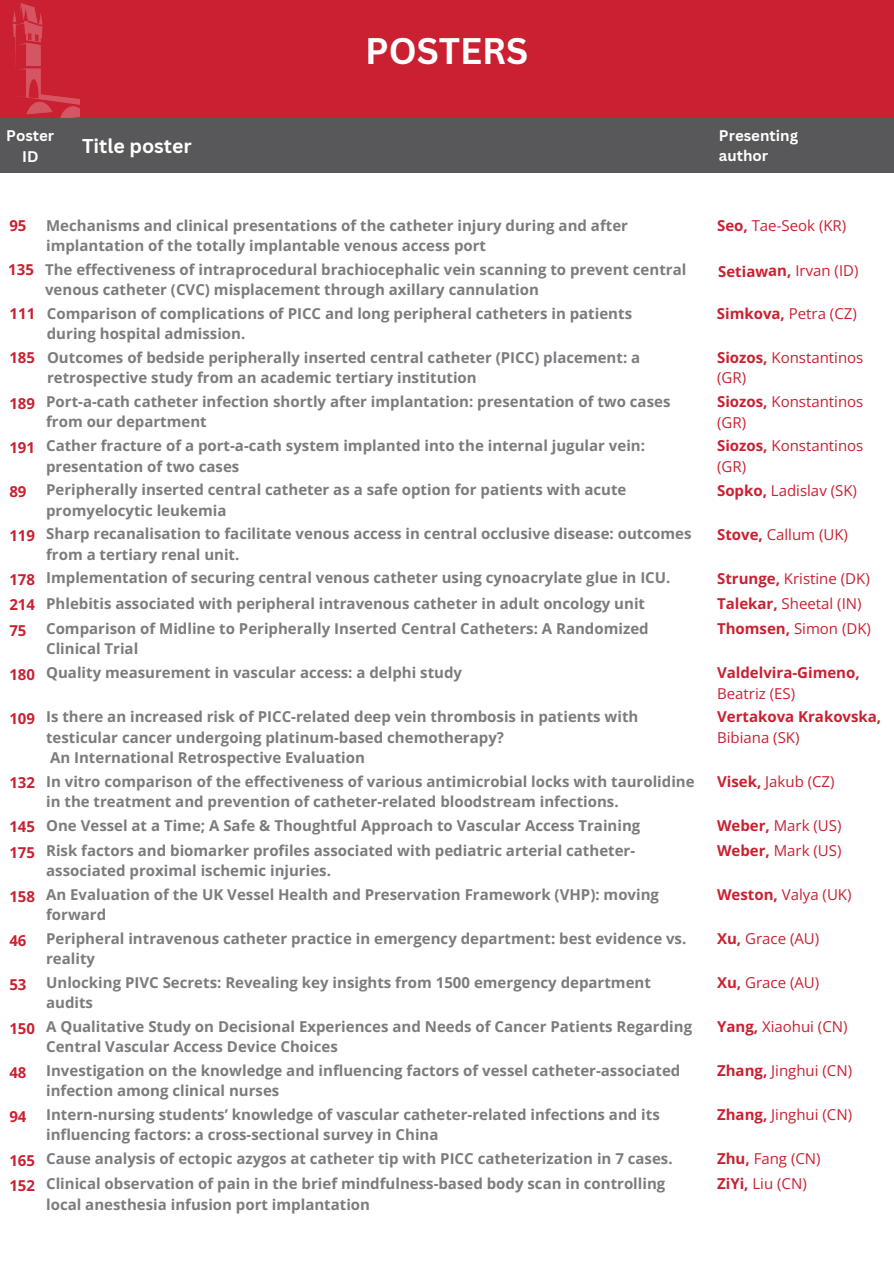
<style>
.page{position:relative;width:894px;height:1264px;background:#fff}
.page>*{position:absolute;margin:0;border:0;box-sizing:border-box;transform-origin:0 0}
.t1{font:700 36px "Canva Sans";color:#fff}
.t2{font:700 19.5px "Canva Sans";color:#fff}
.t3{font:700 15px/20.2px "Open Sans";color:#7b7c7f}
.t4{font:15px/20.2px "Open Sans";color:#ca2031}
.t5{font:700 15px/20.2px "Open Sans";color:#ca2031}
.t6{font:700 15px/20.2px "Canva Sans";color:#fff;text-align:center}
.s1{font-weight:700}
.s2{font-weight:400}
</style>
<div class="page">
<div style="left:0;top:0;width:893px;height:118px;background:#ca2031"></div>
<img style="left:13px;top:3px;width:66px;height:115px">
<div style="left:0;top:118px;width:893px;height:55px;background:#58585a"></div>
<h3 class="t1" style="left:365px;top:26px;width:164px">POSTERS</h3>
<h3 class="t6" style="left:6px;top:125px;width:49px">Poster<br>ID</h3>
<h3 class="t6" style="left:718px;top:125px;width:81px;text-align:left">Presenting author</h3>
<p class="t2" style="left:82px;top:132px;width:111px">Title poster</p>
<h2 class="t3" style="left:46px;top:215px;width:583px">Mechanisms and clinical presentations of the catheter injury during and after implantation of the totally implantable venous access port</h2>
<p class="t5" style="left:9px;top:215px;width:19px">95</p>
<h3 class="t4" style="left:716px;top:215px;width:131px"><span class="s1">Seo,</span> Tae-Seok (KR)</h3>
<h3 class="t3" style="left:45px;top:259px;width:642px">The effectiveness of intraprocedural brachiocephalic vein scanning to prevent central venous catheter (CVC) misplacement through axillary cannulation</h3>
<h3 class="t5" style="left:8px;top:259px;width:27px">135</h3>
<p class="t5" style="left:717px;top:261px;width:142px;rotate:-1deg">Setiawan, <span class="s2">Irvan (ID)</span></p>
<h3 class="t3" style="left:47px;top:303px;width:586px">Comparison of complications of PICC and long peripheral catheters in patients during hospital admission.</h3>
<h3 class="t5" style="left:10px;top:303px;width:27px">111</h3>
<p class="t4" style="left:716px;top:303px;width:141px"><span class="s1">Simkova,</span> Petra (CZ)</p>
<h3 class="t5" style="left:9px;top:347px;width:27px">185</h3>
<h3 class="t3" style="left:47px;top:347px;width:594px">Outcomes of bedside peripherally inserted central catheter (PICC) placement: a retrospective study from an academic tertiary institution</h3>
<p class="t4" style="left:716px;top:347px;width:148px"><span class="s1">Siozos,</span> Konstantinos (GR)</p>
<h3 class="t5" style="left:9px;top:393px;width:27px">189</h3>
<p class="t3" style="left:46px;top:391px;width:625px">Port-a-cath catheter infection shortly after implantation: presentation of two cases from our department</p>
<h1 class="t4" style="left:716px;top:391px;width:148px"><span class="s1">Siozos,</span> Konstantinos (GR)</h1>
<h3 class="t5" style="left:9px;top:437px;width:27px">191</h3>
<p class="t3" style="left:46px;top:435px;width:600px">Cather fracture of a port-a-cath system implanted into the internal jugular vein: presentation of two cases</p>
<h3 class="t4" style="left:716px;top:435px;width:148px"><span class="s1">Siozos,</span> Konstantinos (GR)</h3>
<p class="t3" style="left:46px;top:479px;width:581px">Peripherally inserted central catheter as a safe option for patients with acute promyelocytic leukemia</p>
<h3 class="t5" style="left:9px;top:481px;width:19px">89</h3>
<p class="t4" style="left:716px;top:479px;width:141px"><span class="s1">Sopko,</span> Ladislav (SK)</p>
<p class="t3" style="left:46px;top:523px;width:646px">Sharp recanalisation to facilitate venous access in central occlusive disease: outcomes from a tertiary renal unit.</p>
<h3 class="t5" style="left:9px;top:525px;width:27px">119</h3>
<h3 class="t4" style="left:716px;top:523px;width:132px"><span class="s1">Stove,</span> Callum (UK)</h3>
<h3 class="t5" style="left:9px;top:569px;width:27px">178</h3>
<p class="t3" style="left:46px;top:567px;width:625px">Implementation of securing central venous catheter using cynoacrylate glue in ICU.</p>
<h3 class="t4" style="left:716px;top:567px;width:154px"><span class="s1">Strunge,</span> Kristine (DK)</h3>
<h3 class="t5" style="left:9px;top:594px;width:27px">214</h3>
<p class="t3" style="left:46px;top:593px;width:600px">Phlebitis associated with peripheral intravenous catheter in adult oncology unit</p>
<h3 class="t4" style="left:716px;top:593px;width:146px"><span class="s1">Talekar,</span> Sheetal (IN)</h3>
<p class="t3" style="left:46px;top:618px;width:604px">Comparison of Midline to Peripherally Inserted Central Catheters: A Randomized<br>Clinical Trial</p>
<h3 class="t5" style="left:9px;top:620px;width:19px">75</h3>
<p class="t4" style="left:716px;top:618px;width:155px"><span class="s1">Thomsen,</span> Simon (DK)</p>
<p class="t3" style="left:46px;top:662px;width:417px">Quality measurement in vascular access: a delphi study</p>
<h3 class="t5" style="left:716px;top:662px;width:144px">Valdelvira-Gimeno,<br><span class="s2">Beatriz (ES)</span></h3>
<h3 class="t5" style="left:9px;top:664px;width:27px">180</h3>
<h3 class="t5" style="left:9px;top:708px;width:27px">109</h3>
<p class="t3" style="left:46px;top:706px;width:593px">Is there an increased risk of PICC-related deep vein thrombosis in patients with testicular cancer undergoing platinum-based chemotherapy?<br>An International Retrospective Evaluation</p>
<h3 class="t5" style="left:716px;top:706px;width:166px">Vertakova Krakovska,<br><span class="s2">Bibiana (SK)</span></h3>
<p class="t3" style="left:46px;top:770px;width:650px">In vitro comparison of the effectiveness of various antimicrobial locks with taurolidine in the treatment and prevention of catheter-related bloodstream infections.</p>
<h3 class="t5" style="left:9px;top:772px;width:27px">132</h3>
<h3 class="t4" style="left:716px;top:770px;width:119px"><span class="s1">Visek,</span> Jakub (CZ)</h3>
<h3 class="t5" style="left:9px;top:816px;width:27px">145</h3>
<p class="t3" style="left:46px;top:814px;width:595px">One Vessel at a Time; A Safe &amp; Thoughtful Approach to Vascular Access Training</p>
<h3 class="t4" style="left:716px;top:814px;width:126px"><span class="s1">Weber,</span> Mark (US)</h3>
<p class="t3" style="left:46px;top:840px;width:590px">Risk factors and biomarker profiles associated with pediatric arterial catheter&shy;associated proximal ischemic injuries.</p>
<h3 class="t5" style="left:9px;top:841px;width:27px">175</h3>
<h3 class="t4" style="left:716px;top:840px;width:126px"><span class="s1">Weber,</span> Mark (US)</h3>
<p class="t3" style="left:46px;top:884px;width:614px">An Evaluation of the UK Vessel Health and Preservation Framework (VHP): moving forward</p>
<h3 class="t5" style="left:9px;top:885px;width:27px">158</h3>
<h3 class="t4" style="left:716px;top:884px;width:136px"><span class="s1">Weston,</span> Valya (UK)</h3>
<p class="t3" style="left:46px;top:928px;width:641px">Peripheral intravenous catheter practice in emergency department: best evidence vs. reality</p>
<h3 class="t5" style="left:9px;top:929px;width:19px">46</h3>
<p class="t4" style="left:716px;top:928px;width:104px"><span class="s1">Xu,</span> Grace (AU)</p>
<p class="t3" style="left:46px;top:972px;width:606px">Unlocking PIVC Secrets: Revealing key insights from 1500 emergency department audits</p>
<h3 class="t5" style="left:9px;top:973px;width:19px">53</h3>
<p class="t4" style="left:716px;top:972px;width:104px"><span class="s1">Xu,</span> Grace (AU)</p>
<p class="t3" style="left:46px;top:1015px;width:647px">A Qualitative Study on Decisional Experiences and Needs of Cancer Patients Regarding<br>Central Vascular Access Device Choices</p>
<h3 class="t5" style="left:9px;top:1017px;width:27px">150</h3>
<h3 class="t4" style="left:716px;top:1016px;width:132px"><span class="s1">Yang,</span> Xiaohui (CN)</h3>
<p class="t3" style="left:46px;top:1059px;width:635px">Investigation on the knowledge and influencing factors of vessel catheter-associated infection among clinical nurses</p>
<h3 class="t5" style="left:9px;top:1061px;width:19px">48</h3>
<p class="t4" style="left:716px;top:1060px;width:136px"><span class="s1">Zhang,</span> Jinghui (CN)</p>
<p class="t3" style="left:46px;top:1103px;width:615px">Intern-nursing students’ knowledge of vascular catheter-related infections and its influencing factors: a cross-sectional survey in China</p>
<h3 class="t5" style="left:9px;top:1105px;width:19px">94</h3>
<p class="t4" style="left:716px;top:1104px;width:136px"><span class="s1">Zhang,</span> Jinghui (CN)</p>
<h3 class="t5" style="left:9px;top:1149px;width:27px">165</h3>
<p class="t3" style="left:46px;top:1147px;width:628px">Cause analysis of ectopic azygos at catheter tip with PICC catheterization in 7 cases.</p>
<h3 class="t4" style="left:716px;top:1148px;width:105px"><span class="s1">Zhu,</span> Fang (CN)</h3>
<p class="t3" style="left:46px;top:1173px;width:620px">Clinical observation of pain in the brief mindfulness-based body scan in controlling local anesthesia infusion port implantation</p>
<h3 class="t5" style="left:9px;top:1174px;width:27px">152</h3>
<h3 class="t4" style="left:716px;top:1173px;width:91px"><span class="s1">ZiYi,</span> Liu (CN)</h3>
</div>
